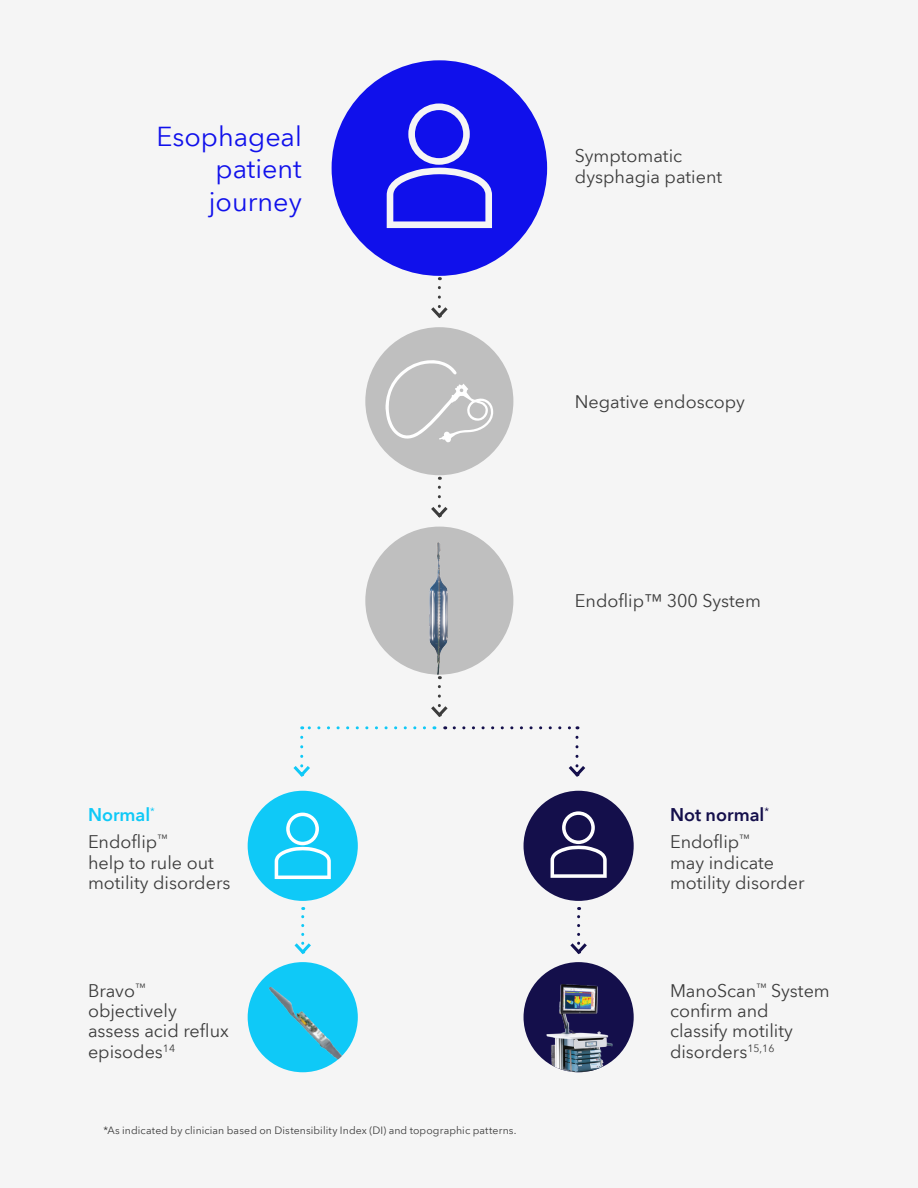
<style>
.page{position:relative;width:918px;height:1188px;background:#f5f5f5}
.page>*{position:absolute;margin:0;border:0;box-sizing:border-box;transform-origin:0 0}
.IMP_Info_16_18_white{font:27px/32.4px "Avenir Next World";color:#1010eb;text-align:justify}
.Whote_-_graphs_10_12{font:18px/20.2px "Avenir Next World";color:#3c3c3c}
.White_Text_in_BLocks{font:18px/20.2px "Avenir Next World";color:#3c3c3c}
.Body_Copy_-_11_white{font:18px/20.2px "Avenir Next World";color:#3c3c3c}
.White_Text_in_BLocks-2{font:600 18px "Avenir Next World";color:#140f4b}
.White_Text_in_BLocks-3{font:600 18px "Avenir Next World";color:#0fc9f7}
.t1{font:10.5px "Avenir Next World";letter-spacing:.01em;color:#3c3c3c}
</style>
<div class="page">
<svg style="left:570px;top:907px;width:17px;height:48px"></svg>
<svg style="left:294px;top:907px;width:17px;height:48px"></svg>
<svg style="left:454px;top:726px;width:124px;height:3px"></svg>
<svg style="left:568px;top:737px;width:17px;height:40px"></svg>
<svg style="left:302px;top:726px;width:123px;height:3px"></svg>
<svg style="left:293px;top:737px;width:17px;height:40px"></svg>
<div style="left:524px;top:791px;width:110px;height:110px;background:#140f4b;border-radius:50%"></div>
<svg style="left:551px;top:811px;width:56px;height:67px"></svg>
<div style="left:248px;top:791px;width:110px;height:110px;background:#0fc9f7;border-radius:50%"></div>
<svg style="left:275px;top:813px;width:56px;height:66px"></svg>
<div style="left:524px;top:962px;width:110px;height:110px;background:#140f4b;border-radius:50%"></div>
<img style="left:545px;top:984px;width:68px;height:88px">
<div style="left:248px;top:962px;width:110px;height:110px;background:#0fc9f7;border-radius:50%"></div>
<img style="left:268px;top:987px;width:74px;height:73px">
<svg style="left:431px;top:277px;width:17px;height:41px"></svg>
<svg style="left:431px;top:477px;width:17px;height:41px"></svg>
<svg style="left:431px;top:676px;width:17px;height:41px"></svg>
<img style="left:365px;top:527px;width:148px;height:148px;border-radius:74px">
<div style="left:332px;top:60px;width:215px;height:216px;background:#1010eb;border-radius:50%"></div>
<svg style="left:387px;top:103px;width:105px;height:125px"></svg>
<div style="left:365px;top:327px;width:148px;height:148px;background:#bfbfbf;border-radius:50%"></div>
<svg style="left:386px;top:360px;width:107px;height:82px"></svg>
<p class="IMP_Info_16_18_white" style="left:209px;top:121px;width:94px;text-indent:-52px">Esophageal patient journey</p>
<p class="Whote_-_graphs_10_12" style="left:575px;top:146px;width:149px">Symptomatic dysphagia patient</p>
<p class="Whote_-_graphs_10_12" style="left:575px;top:392px;width:172px">Negative endoscopy</p>
<p class="Whote_-_graphs_10_12" style="left:575px;top:591px;width:188px">Endoflip™ 300 System</p>
<p class="White_Text_in_BLocks-3" style="left:88px;top:805px;width:68px">Normal<sup>*</sup></p>
<p class="White_Text_in_BLocks" style="left:88px;top:832px;width:144px">Endoflip<sup>™<br></sup>help to rule out motility disorders</p>
<p class="Body_Copy_-_11_white" style="left:88px;top:981px;width:142px">Bravo<sup>™ </sup>objectively assess acid reflux episodes<sup>14</sup></p>
<p class="t1" style="left:103px;top:1122px;width:415px">*As indicated by clinician based on Distensibility Index (DI) and topographic patterns.</p>
<p class="White_Text_in_BLocks-2" style="left:670px;top:805px;width:101px">Not normal<sup>*</sup></p>
<p class="White_Text_in_BLocks" style="left:670px;top:832px;width:136px">Endoflip<sup>™<br></sup>may indicate motility disorder</p>
<p class="Whote_-_graphs_10_12" style="left:670px;top:981px;width:161px">ManoScan<sup>™</sup> System confirm and classify motility disorders<sup>15,16</sup></p>
</div>
